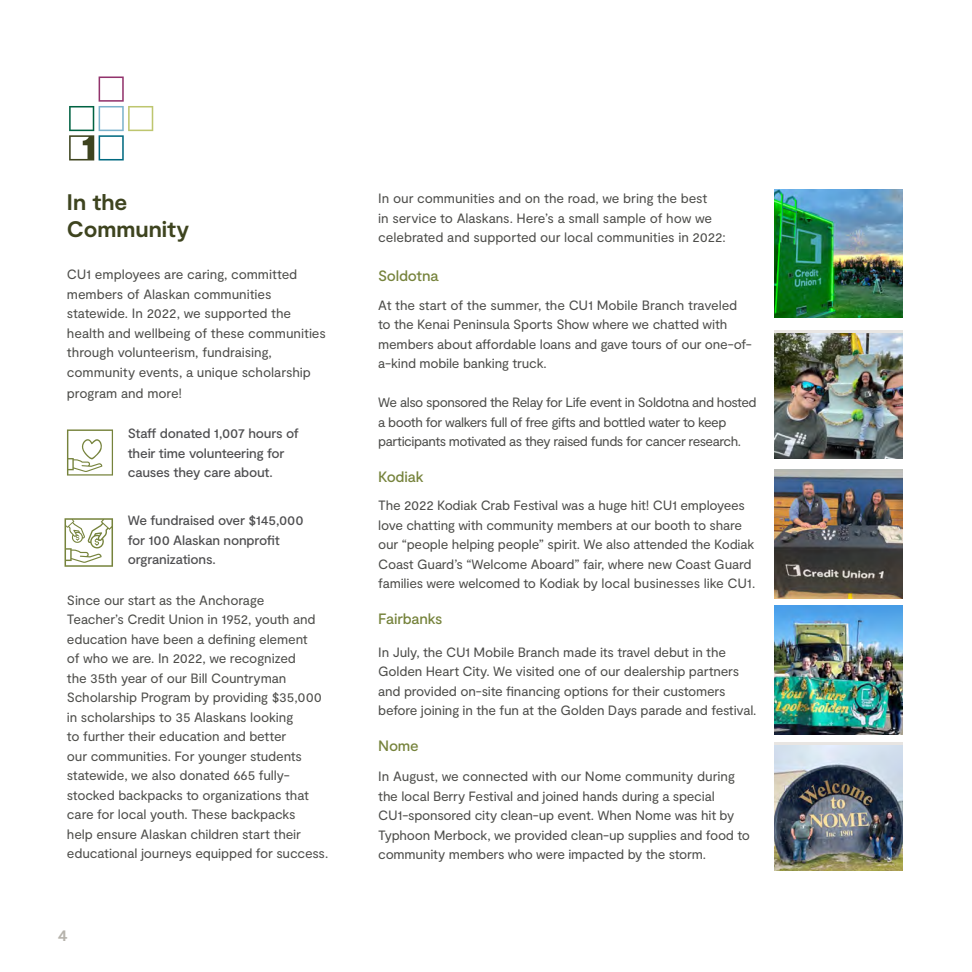
<style>
.page{position:relative;width:972px;height:972px;background:#fff}
.page>*{position:absolute;margin:0;border:0;box-sizing:border-box;transform-origin:0 0}
.t1{font:700 22.5px "Moderat";color:#3e441f}
.t2{font:700 16.5px "Moderat";color:#b6b3ac}
.t3{font:500 15px "Moderat";letter-spacing:-.015em;color:#76833c}
.t4{font:13.5px/19.5px "Moderat";letter-spacing:-.015em;color:#4d4d4a}
.t5{font:13.5px/19.5px "Moderat";letter-spacing:-.04em;color:#4d4d4a}
.t6{font:500 13.5px/19.5px "Moderat";letter-spacing:-.015em;color:#4f4f51}
</style>
<div class="page">
<img style="left:774px;top:189px;width:129px;height:129px">
<div style="left:774px;top:330px;width:129px;height:129px;background:linear-gradient(to right,#e8e5e2,#e8e5e2)"></div>
<img style="left:774px;top:334px;width:129px;height:125px">
<img style="left:774px;top:470px;width:129px;height:128px">
<img style="left:774px;top:606px;width:129px;height:128px">
<div style="left:774px;top:742px;width:129px;height:128px;background:#e8e5e2"></div>
<img style="left:774px;top:745px;width:129px;height:125px">
<svg style="left:65px;top:518px;width:48px;height:49px"></svg>
<svg style="left:67px;top:429px;width:46px;height:47px"></svg>
<svg style="left:69px;top:77px;width:84px;height:83px"></svg>
<p class="t1" style="left:67px;top:189px;width:62px">In the</p>
<p class="t1" style="left:67px;top:216px;width:124px">Community</p>
<p class="t4" style="left:67px;top:265px;width:260px">CU1 employees are caring, committed members of Alaskan communities statewide. In 2022, we supported the health and wellbeing of these communities through volunteerism, fundraising, community events, a unique scholarship</p>
<p class="t4" style="left:67px;top:384px;width:117px">program and more!</p>
<p class="t6" style="left:128px;top:424px;width:173px">Staff donated 1,007 hours of their time volunteering for causes they care about.</p>
<p class="t6" style="left:128px;top:511px;width:177px">We fundraised over $145,000 for 100 Alaskan nonprofit orgranizations.</p>
<p class="t4" style="left:67px;top:591px;width:263px">Since our start as the Anchorage<br>Teacher’s Credit Union in 1952, youth and education have been a defining element<br>of who we are. In 2022, we recognized<br>the 35th year of our Bill Countryman Scholarship Program by providing $35,000 in scholarships to 35 Alaskans looking<br>to further their education and better<br>our communities. For younger students statewide, we also donated 665 fully&shy;stocked backpacks to organizations that care for local youth. These backpacks<br>help ensure Alaskan children start their educational journeys equipped for success.</p>
<p class="t2" style="left:58px;top:926px;width:11px">4</p>
<p class="t4" style="left:378px;top:189px;width:349px">In our communities and on the road, we bring the best<br>in service to Alaskans. Here’s a small sample of how we celebrated and supported our local communities in 2022:</p>
<p class="t3" style="left:378px;top:267px;width:62px">Soldotna</p>
<p class="t4" style="left:378px;top:295px;width:375px">At the start of the summer, the CU1 Mobile Branch traveled to the Kenai Peninsula Sports Show where we chatted with members about affordable loans and gave tours of our one-of&shy;a-kind mobile banking truck.</p>
<p class="t5" style="left:378px;top:393px;width:380px">We also sponsored the Relay for Life event in Soldotna and hosted a booth for walkers full of free gifts and bottled water to keep participants motivated as they raised funds for cancer research.</p>
<p class="t3" style="left:378px;top:468px;width:47px">Kodiak</p>
<p class="t4" style="left:378px;top:496px;width:379px">The 2022 Kodiak Crab Festival was a huge hit! CU1 employees love chatting with community members at our booth to share our “people helping people” spirit. We also attended the Kodiak Coast Guard’s “Welcome Aboard” fair, where new Coast Guard families were welcomed to Kodiak by local businesses like CU1.</p>
<p class="t3" style="left:378px;top:610px;width:66px">Fairbanks</p>
<p class="t4" style="left:378px;top:643px;width:380px">In July, the CU1 Mobile Branch made its travel debut in the Golden Heart City. We visited one of our dealership partners and provided on-site financing options for their customers before joining in the fun at the Golden Days parade and festival.</p>
<p class="t3" style="left:378px;top:737px;width:42px">Nome</p>
<p class="t4" style="left:378px;top:767px;width:373px">In August, we connected with our Nome community during the local Berry Festival and joined hands during a special CU1-sponsored city clean-up event. When Nome was hit by Typhoon Merbock, we provided clean-up supplies and food to community members who were impacted by the storm.</p>
</div>
